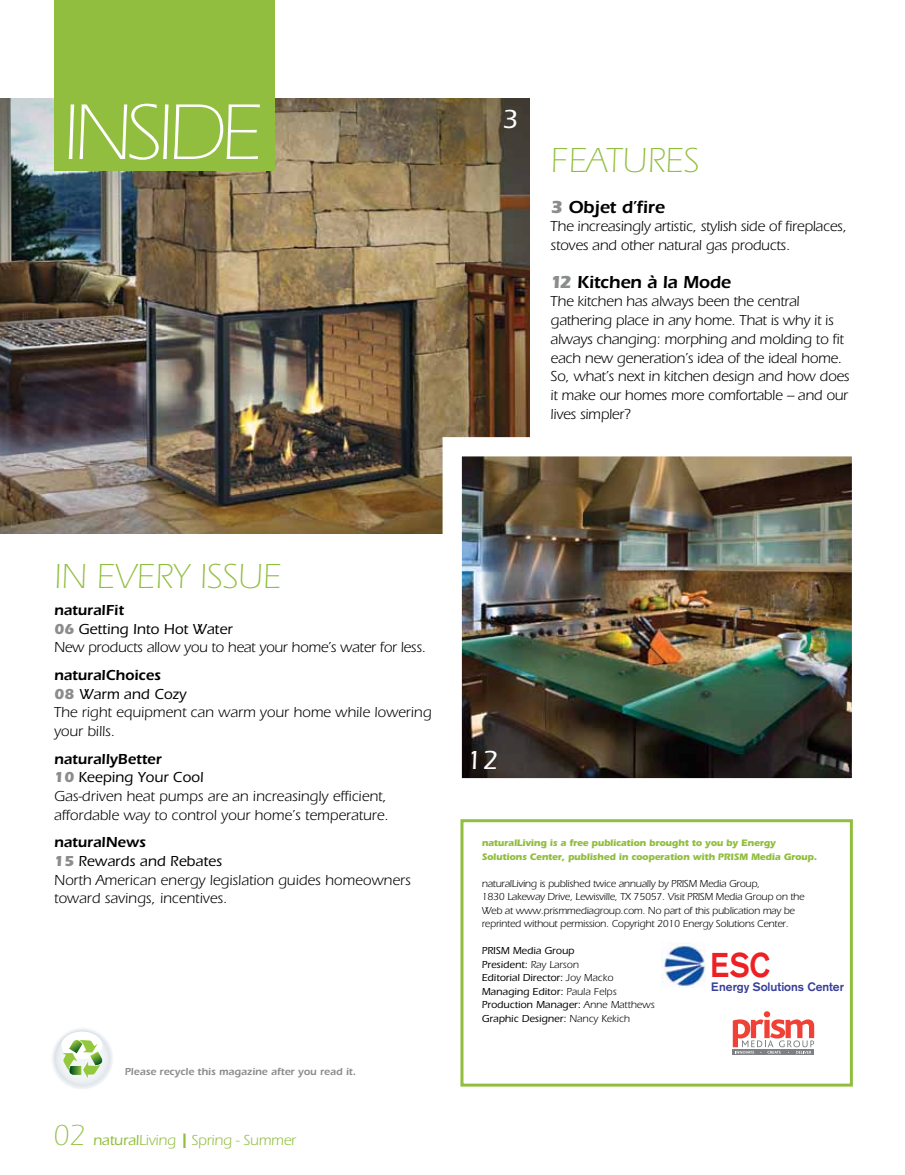
<style>
.page{position:relative;width:905px;height:1175px;background:#fff}
.page>*{position:absolute;margin:0;border:0;box-sizing:border-box;transform-origin:0 0}
.t1{font:300 81.75px "Itc Eras";letter-spacing:-.065em;color:#fff}
.t2{font:300 36px "Itc Eras";color:#91be3e}
.t3{font:700 33.75px "Akzidenz Grotesk";color:#ed2024;scale:.89 1}
.t4{font:500 27px "Itc Eras";color:#fff}
.t5{font:600 18px "Itc Eras";letter-spacing:-.01em;color:#000}
.t6{font:15px/18.8px "Itc Eras";letter-spacing:-.015em;color:#000}
.t7{font:15px "Itc Eras";letter-spacing:-.01em;color:#91be3e}
.t8{font:700 12px "Akzidenz Grotesk";color:#393f99}
.t9{font:10.5px/13.5px "Itc Eras";letter-spacing:-.02em;color:#000}
.t10{font:500 10.5px/13.5px "Itc Eras";color:#000}
.t11{font:600 10.5px "Itc Eras";color:#8a8c8e}
.t12{font:700 9.75px/13.5px "Itc Eras";letter-spacing:-.02em;color:#91be3e}
.s1{font-weight:700;color:#8a8c8e}
.s2{font-weight:600}
.s3{font-weight:500}
.s4{font-weight:300;font-size:30px}
.s5{font-weight:400}
</style>
<div class="page">
<img style="left:0;top:99px;width:529px;height:434px">
<svg style="left:732px;top:1053px;width:82px;height:1px"></svg>
<svg style="left:732px;top:1011px;width:82px;height:42px"></svg>
<img style="left:661px;top:942px;width:44px;height:46px">
<div style="left:460px;top:819px;width:392px;height:267px;border:3px solid #91be3e"></div>
<div style="left:54px;top:0;width:220px;height:171px;background:#91be3e"></div>
<img style="left:462px;top:457px;width:389px;height:320px">
<div style="left:51px;top:1026px;width:62px;height:63px;background:linear-gradient(to bottom,#f6f8fa,#e8ecf0);border-radius:31px"></div>
<div style="left:54px;top:1030px;width:56px;height:55px;background:#e8edf0;border-radius:28px"></div>
<div style="left:61px;top:1031px;width:41px;height:28px;background:#fff;border-radius:50%"></div>
<svg style="left:63px;top:1040px;width:40px;height:38px"></svg>
<h1 class="t1" style="left:62px;top:87px;width:201px">INSIDE</h1>
<h3 class="t4" style="left:502px;top:104px;width:17px">3</h3>
<h2 class="t2" style="left:550px;top:140px;width:150px">FEATURES</h2>
<p class="t5" style="left:550px;top:196px;width:116px"><span class="s1">3</span> Objet d’fire</p>
<p class="t6" style="left:550px;top:217px;width:298px">The increasingly artistic, stylish side of fireplaces, stoves and other natural gas products.</p>
<p class="t5" style="left:550px;top:271px;width:182px"><span class="s1">12</span> Kitchen à la Mode</p>
<p class="t6" style="left:550px;top:292px;width:300px">The kitchen has always been the central gathering place in any home. That is why it is always changing: morphing and molding to fit each new generation’s idea of the ideal home.<br>So, what’s next in kitchen design and how does it make our homes more comfortable – and our lives simpler?</p>
<h2 class="t2" style="left:54px;top:556px;width:172px">IN EVERY ISSUE</h2>
<p class="t6" style="left:54px;top:601px;width:373px"><span class="s2">naturalFit<br></span><span class="s1">06</span> <span class="s3">Getting Into Hot Water<br></span>New products allow you to heat your home’s water for less.</p>
<p class="t6" style="left:54px;top:665px;width:379px"><span class="s2">naturalChoices<br></span><span class="s1">08</span> <span class="s3">Warm and Cozy<br></span>The right equipment can warm your home while lowering your bills.</p>
<p class="t6" style="left:54px;top:749px;width:336px"><span class="s2">naturallyBetter<br></span><span class="s1">10</span> <span class="s3">Keeping Your Cool<br></span>Gas-driven heat pumps are an increasingly efficient, affordable way to control your home’s temperature.</p>
<p class="t6" style="left:54px;top:833px;width:358px"><span class="s2">naturalNews<br></span><span class="s1">15</span> <span class="s3">Rewards and Rebates<br></span>North American energy legislation guides homeowners toward savings, incentives.</p>
<p class="t11" style="left:125px;top:1065px;width:233px">Please recycle this magazine after you read it.</p>
<p class="t7" style="left:53px;top:1131px;width:245px"><span class="s4">02</span> <span class="s3">natural</span>Living ❙ Spring - Summer</p>
<h3 class="t4" style="left:466px;top:745px;width:33px">12</h3>
<p class="t12" style="left:481px;top:836px;width:337px">-naturalLiving is a free publication brought to you by Energy<br>Solutions Center, published in cooperation with PRISM Media Group.</p>
<p class="t9" style="left:481px;top:876px;width:324px">naturalLiving is published twice annually by PRISM Media Group,<br>1830 Lakeway Drive, Lewisville, TX 75057. Visit PRISM Media Group on the Web at www.prismmediagroup.com. No part of this publication may be reprinted without permission. Copyright 2010 Energy Solutions Center.</p>
<p class="t10" style="left:481px;top:944px;width:175px">PRISM Media Group<br>President: <span class="s5">Ray Larson<br></span>Editorial Director: <span class="s5">Joy Macko<br></span>Managing Editor: <span class="s5">Paula Felps<br></span>Production Manager: <span class="s5">Anne Matthews<br></span>Graphic Designer: <span class="s5">Nancy Kekich</span></p>
<h3 class="t3" style="left:710px;top:945px;width:68px">ESC</h3>
<p class="t8" style="left:711px;top:980px;width:134px">Energy Solutions Center</p>
</div>
